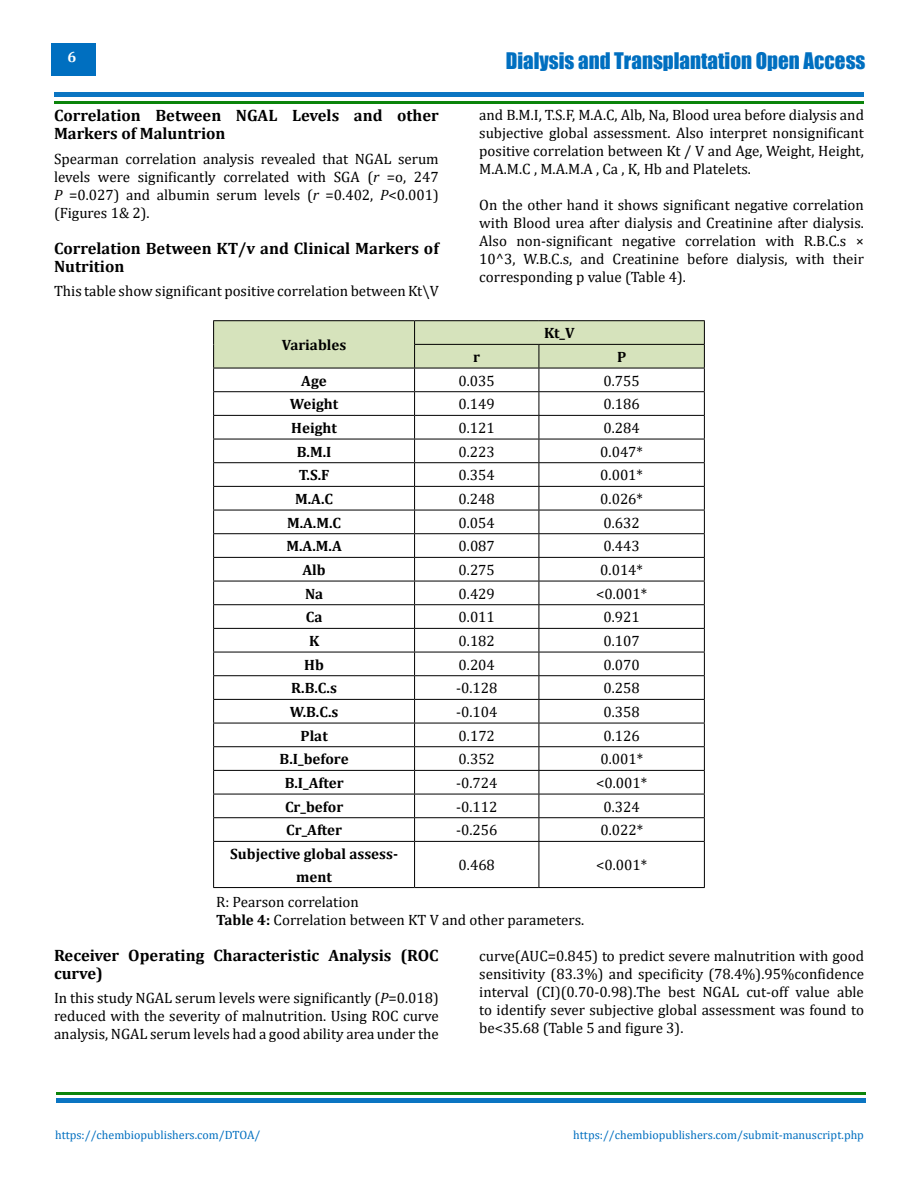
<style>
.page{position:relative;width:918px;height:1188px;background:#fff}
.page>*{position:absolute;margin:0;border:0;box-sizing:border-box;transform-origin:0 0}
.t1{font:21px "Impact";color:#006fc0}
.t2{font:700 16.5px/18px "Cambria";color:#000}
.t3{font:15px/18px "Cambria";color:#000;text-align:justify}
.t4{font:700 15px/22.5px "Cambria";color:#000;text-align:center}
.t5{font:700 15px "Cambria";color:#fff}
.t6{font:12px "Cambria";color:#006fc0}
.s1{font-style:italic}
.s2{font-weight:700}
</style>
<div class="page">
<div style="left:51px;top:43px;width:45px;height:33px;background:#006fc0"></div>
<div style="left:54px;top:92px;width:810px;height:5px;background:#0b75c2"></div>
<hr style="left:56px;top:1098px;width:810px;height:4px;background:#0b75c2">
<hr style="left:54px;top:101px;width:810px;height:2px;background:#007f01">
<hr style="left:56px;top:1092px;width:810px;height:2px;background:#007f01">
<hr style="left:213px;top:320px;width:202px;height:1px;background:#000">
<hr style="left:415px;top:320px;width:124px;height:1px;background:#000">
<hr style="left:539px;top:320px;width:166px;height:1px;background:#000">
<svg style="left:213px;top:321px;width:492px;height:520px"></svg>
<hr style="left:213px;top:841px;width:202px;height:1px;background:#000">
<hr style="left:213px;top:842px;width:1px;height:45px;background:#000">
<hr style="left:415px;top:841px;width:124px;height:1px;background:#000">
<hr style="left:414px;top:842px;width:1px;height:45px;background:#000">
<hr style="left:539px;top:841px;width:166px;height:1px;background:#000">
<hr style="left:539px;top:842px;width:1px;height:45px;background:#000">
<hr style="left:704px;top:842px;width:1px;height:45px;background:#000">
<hr style="left:213px;top:887px;width:202px;height:1px;background:#000">
<hr style="left:415px;top:887px;width:124px;height:1px;background:#000">
<hr style="left:539px;top:887px;width:166px;height:1px;background:#000">
<p class="t5" style="left:68px;top:47px;width:10px">6</p>
<p class="t2" style="left:54px;top:106px;width:386px">Correlation Between NGAL Levels and other<br>Markers of Maluntrion</p>
<p class="t3" style="left:54px;top:149px;width:386px">Spearman correlation analysis revealed that NGAL serum levels were significantly correlated with SGA (<span class="s1">r</span> =o, 247<br><span class="s1">P</span> =0.027) and albumin serum levels (<span class="s1">r</span> =0.402, <span class="s1">P</span>&lt;0.001) (Figures 1&amp; 2).</p>
<p class="t2" style="left:54px;top:238px;width:386px">Correlation Between KT/v and Clinical Markers of<br>Nutrition</p>
<p class="t3" style="left:54px;top:282px;width:386px">This table show significant positive correlation between Kt\V</p>
<p class="t4" style="left:282px;top:333px;width:66px">Variables</p>
<h1 class="t1" style="left:506px;top:45px;width:361px">Dialysis and Transplantation Open Access</h1>
<p class="t3" style="left:479px;top:105px;width:386px">and B.M.I, T.S.F, M.A.C, Alb, Na, Blood urea before dialysis and subjective global assessment. Also interpret nonsignificant positive correlation between Kt / V and Age, Weight, Height, M.A.M.C , M.A.M.A , Ca , K, Hb and Platelets.</p>
<p class="t3" style="left:479px;top:195px;width:386px">On the other hand it shows significant negative correlation with Blood urea after dialysis and Creatinine after dialysis.<br>Also non-significant negative correlation with R.B.C.s × 10^3, W.B.C.s, and Creatinine before dialysis, with their corresponding p value (Table 4).</p>
<p class="t4" style="left:544px;top:322px;width:32px">Kt_V</p>
<p class="t4" style="left:473px;top:345px;width:8px">r</p>
<p class="t4" style="left:617px;top:345px;width:11px">P</p>
<p class="t4" style="left:301px;top:369px;width:27px">Age</p>
<p class="t3" style="left:459px;top:372px;width:38px">0.035</p>
<p class="t3" style="left:604px;top:372px;width:38px">0.755</p>
<p class="t4" style="left:290px;top:393px;width:50px">Weight</p>
<p class="t3" style="left:459px;top:395px;width:38px">0.149</p>
<p class="t3" style="left:604px;top:395px;width:38px">0.186</p>
<p class="t4" style="left:291px;top:416px;width:47px">Height</p>
<p class="t3" style="left:459px;top:419px;width:38px">0.121</p>
<p class="t3" style="left:604px;top:419px;width:38px">0.284</p>
<p class="t4" style="left:297px;top:440px;width:36px">B.M.I</p>
<p class="t3" style="left:459px;top:443px;width:38px">0.223</p>
<p class="t3" style="left:600px;top:443px;width:44px">0.047*</p>
<p class="t4" style="left:299px;top:464px;width:32px">T.S.F</p>
<p class="t3" style="left:459px;top:466px;width:38px">0.354</p>
<p class="t3" style="left:600px;top:466px;width:44px">0.001*</p>
<p class="t4" style="left:295px;top:487px;width:40px">M.A.C</p>
<p class="t3" style="left:459px;top:490px;width:38px">0.248</p>
<p class="t3" style="left:600px;top:490px;width:44px">0.026*</p>
<p class="t4" style="left:287px;top:511px;width:56px">M.A.M.C</p>
<p class="t3" style="left:459px;top:514px;width:38px">0.054</p>
<p class="t3" style="left:604px;top:514px;width:38px">0.632</p>
<p class="t4" style="left:286px;top:535px;width:57px">M.A.M.A</p>
<p class="t3" style="left:459px;top:537px;width:38px">0.087</p>
<p class="t3" style="left:604px;top:537px;width:38px">0.443</p>
<p class="t4" style="left:302px;top:558px;width:25px">Alb</p>
<p class="t3" style="left:459px;top:561px;width:38px">0.275</p>
<p class="t3" style="left:600px;top:561px;width:44px">0.014*</p>
<p class="t4" style="left:305px;top:582px;width:20px">Na</p>
<p class="t3" style="left:459px;top:585px;width:38px">0.429</p>
<p class="t3" style="left:596px;top:585px;width:53px">&lt;0.001*</p>
<p class="t4" style="left:306px;top:606px;width:18px">Ca</p>
<p class="t3" style="left:459px;top:608px;width:38px">0.011</p>
<p class="t3" style="left:604px;top:608px;width:38px">0.921</p>
<p class="t4" style="left:309px;top:629px;width:12px">K</p>
<p class="t3" style="left:459px;top:632px;width:38px">0.182</p>
<p class="t3" style="left:604px;top:632px;width:38px">0.107</p>
<p class="t4" style="left:304px;top:653px;width:21px">Hb</p>
<p class="t3" style="left:459px;top:656px;width:38px">0.204</p>
<p class="t3" style="left:604px;top:656px;width:38px">0.070</p>
<p class="t4" style="left:291px;top:677px;width:47px">R.B.C.s</p>
<p class="t3" style="left:456px;top:679px;width:43px">-0.128</p>
<p class="t3" style="left:604px;top:679px;width:38px">0.258</p>
<p class="t4" style="left:290px;top:700px;width:50px">W.B.C.s</p>
<p class="t3" style="left:456px;top:703px;width:43px">-0.104</p>
<p class="t3" style="left:604px;top:703px;width:38px">0.358</p>
<p class="t4" style="left:300px;top:724px;width:29px">Plat</p>
<p class="t3" style="left:459px;top:727px;width:38px">0.172</p>
<p class="t3" style="left:604px;top:727px;width:38px">0.126</p>
<p class="t4" style="left:280px;top:748px;width:70px">B.I_before</p>
<p class="t3" style="left:459px;top:750px;width:38px">0.352</p>
<p class="t3" style="left:600px;top:750px;width:44px">0.001*</p>
<p class="t4" style="left:285px;top:771px;width:60px">B.I_After</p>
<p class="t3" style="left:456px;top:774px;width:43px">-0.724</p>
<p class="t3" style="left:596px;top:774px;width:53px">&lt;0.001*</p>
<p class="t4" style="left:285px;top:795px;width:60px">Cr_befor</p>
<p class="t3" style="left:456px;top:798px;width:43px">-0.112</p>
<p class="t3" style="left:604px;top:798px;width:38px">0.324</p>
<p class="t4" style="left:286px;top:819px;width:57px">Cr_After</p>
<p class="t3" style="left:456px;top:821px;width:43px">-0.256</p>
<p class="t3" style="left:600px;top:821px;width:44px">0.022*</p>
<p class="t4" style="left:230px;top:842px;width:169px">Subjective global assess&shy;ment</p>
<p class="t3" style="left:459px;top:856px;width:38px">0.468</p>
<p class="t3" style="left:596px;top:856px;width:53px">&lt;0.001*</p>
<p class="t3" style="left:216px;top:893px;width:370px">R: Pearson correlation<br><span class="s2">Table 4:</span> Correlation between KT V and other parameters.</p>
<p class="t2" style="left:54px;top:946px;width:386px">Receiver Operating Characteristic Analysis (ROC curve)</p>
<p class="t3" style="left:54px;top:989px;width:386px">In this study NGAL serum levels were significantly (<span class="s1">P</span>=0.018) reduced with the severity of malnutrition. Using ROC curve analysis, NGAL serum levels had a good ability area under the</p>
<p class="t3" style="left:479px;top:947px;width:386px">curve(AUC=0.845) to predict severe malnutrition with good sensitivity (83.3%) and specificity (78.4%).95%confidence interval (CI)(0.70-0.98).The best NGAL cut-off value able to identify sever subjective global assessment was found to be&lt;35.68 (Table 5 and figure 3).</p>
<p class="t6" style="left:55px;top:1128px;width:207px">https://chembiopublishers.com/DTOA/</p>
<p class="t6" style="left:573px;top:1128px;width:292px">https://chembiopublishers.com/submit-manuscript.php</p>
</div>
